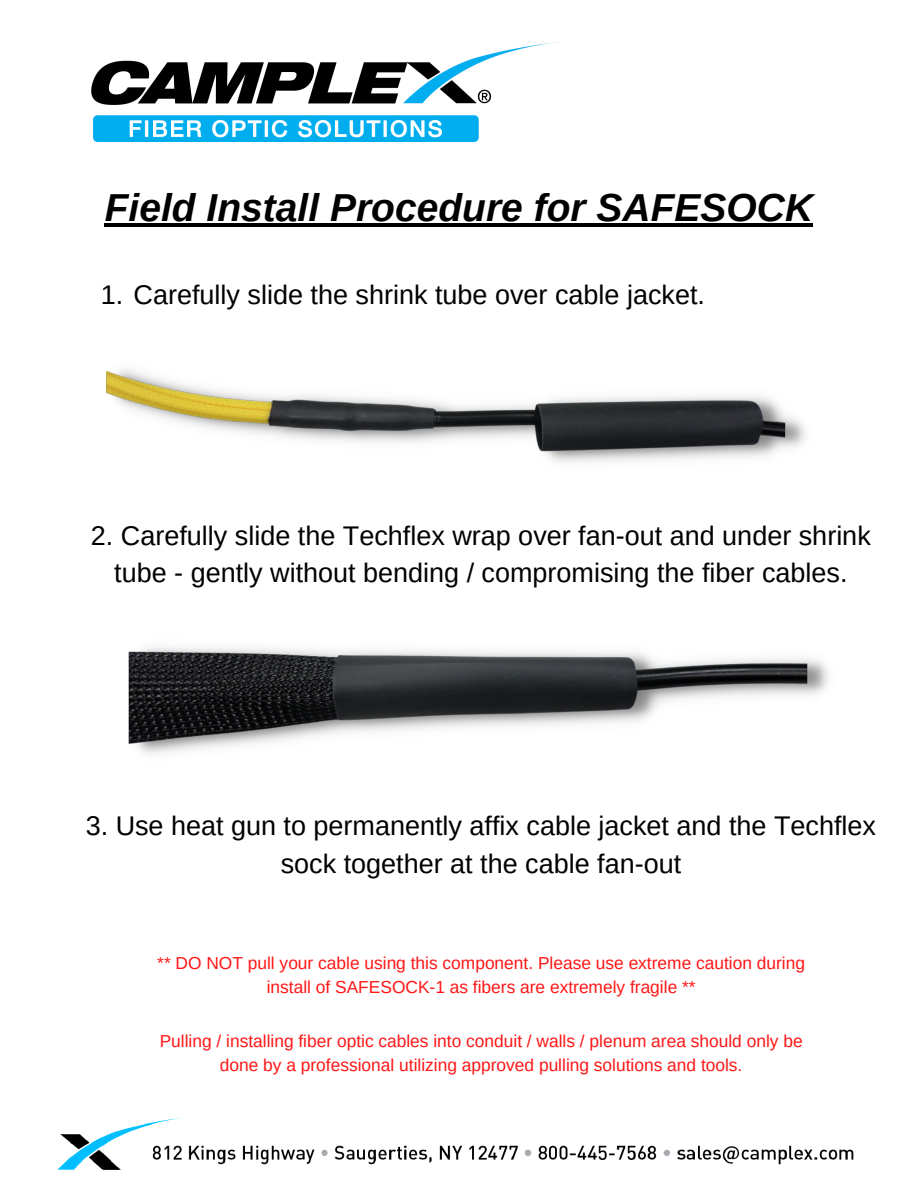
<style>
.page{position:relative;width:918px;height:1188px;background:#fff}
.page>*{position:absolute;margin:0;border:0;box-sizing:border-box;transform-origin:0 0}
.t1{font:italic 700 39px "Arimo";color:#000}
.t2{font:27px/37.2px "Arimo";color:#000;text-align:center}
.t3{font:17.4px/24.2px "Arimo";color:#ff1616;text-align:center}
</style>
<div class="page">
<img style="left:92px;top:42px;width:467px;height:99px">
<img style="left:128px;top:647px;width:701px;height:107px">
<img style="left:106px;top:369px;width:700px;height:94px">
<img style="left:57px;top:1118px;width:797px;height:52px">
<hr style="left:105px;top:223px;width:708px;height:4px;background:#000">
<h1 class="t1" style="left:105px;top:186px;width:710px">Field Install Procedure for SAFESOCK</h1>
<h2 class="t2" style="left:101px;top:276px;width:606px">1. Carefully slide the shrink tube over cable jacket.</h2>
<h2 class="t2" style="left:91px;top:517px;width:781px">2. Carefully slide the Techflex wrap over fan-out and under shrink tube - gently without bending / compromising the fiber cables.</h2>
<h2 class="t2" style="left:86px;top:807px;width:792px">3. Use heat gun to permanently affix cable jacket and the Techflex sock together at the cable fan-out</h2>
<p class="t3" style="left:157px;top:951px;width:649px">** DO NOT pull your cable using this component. Please use extreme caution during install of SAFESOCK-1 as fibers are extremely fragile **</p>
<p class="t3" style="left:160px;top:1029px;width:645px">Pulling / installing fiber optic cables into conduit / walls / plenum area should only be done by a professional utilizing approved pulling solutions and tools.</p>
</div>
